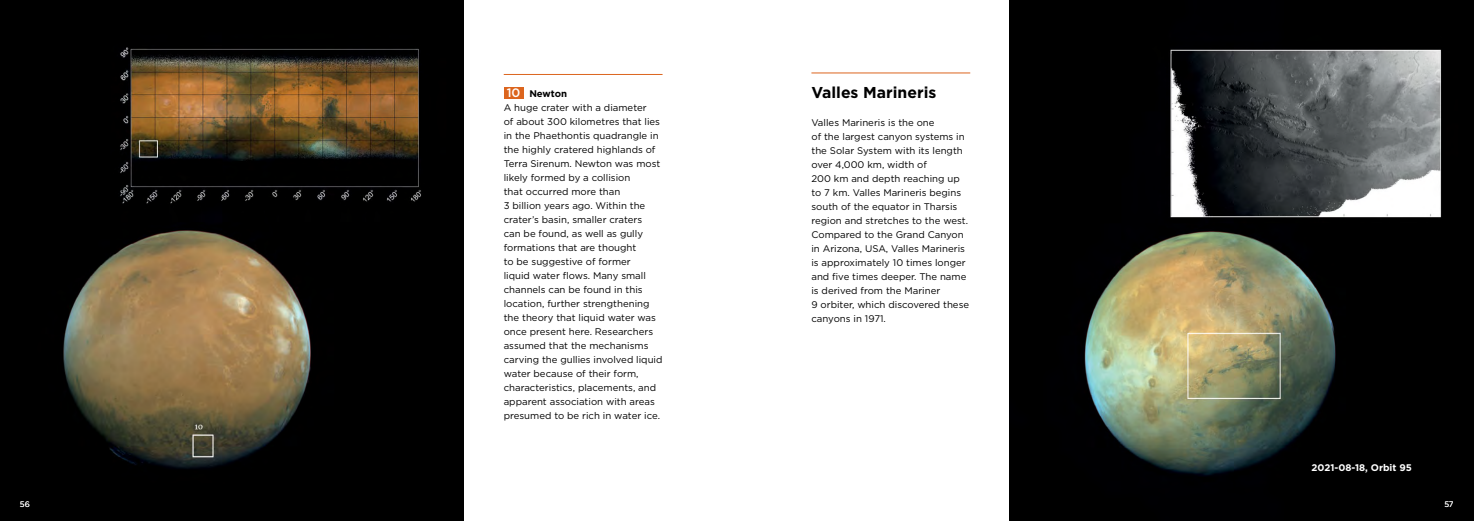
<style>
.page{position:relative;width:1474px;height:521px;background:#fff}
.page>*{position:absolute;margin:0;border:0;box-sizing:border-box;transform-origin:0 0}
.t1{font:700 15.75px "Gotham";color:#000}
.t2{font:500 12.25px "Gotham";color:#fff}
.t3{font:9.62px/14px "Gotham";color:#000}
.t4{font:700 9.62px "Gotham";color:#fff}
.t5{font:700 9.62px "Gotham";color:#000}
.t6{font:7.88px "Gotham";color:#fff}
</style>
<div class="page">
<img style="left:1009px;top:0;width:464px;height:521px">
<img style="left:0;top:0;width:464px;height:521px">
<hr style="left:811px;top:73px;width:159px;height:1px;background:#dc651e">
<hr style="left:504px;top:74px;width:158px;height:1px;background:#dc651e">
<div style="left:504px;top:87px;width:19px;height:12px;background:#dc651e"></div>
<p class="t2" style="left:507px;top:84px;width:15px">10</p>
<p class="t5" style="left:529px;top:87px;width:39px">Newton</p>
<p class="t1" style="left:811px;top:81px;width:126px">Valles Marineris</p>
<p class="t3" style="left:503px;top:100px;width:158px">A huge crater with a diameter<br>of about 300 kilometres that lies</p>
<p class="t3" style="left:811px;top:115px;width:125px">Valles Marineris is the one</p>
<p class="t3" style="left:503px;top:128px;width:156px">in the Phaethontis quadrangle in</p>
<p class="t3" style="left:811px;top:129px;width:155px">of the largest canyon systems in</p>
<p class="t3" style="left:503px;top:142px;width:153px">the highly cratered highlands of</p>
<p class="t3" style="left:811px;top:143px;width:153px">the Solar System with its length</p>
<p class="t3" style="left:503px;top:156px;width:158px">Terra Sirenum. Newton was most</p>
<p class="t3" style="left:811px;top:157px;width:117px">over 4,000 km, width of</p>
<p class="t3" style="left:503px;top:170px;width:128px">likely formed by a collision</p>
<p class="t3" style="left:811px;top:171px;width:150px">200 km and depth reaching up</p>
<p class="t3" style="left:503px;top:184px;width:118px">that occurred more than</p>
<p class="t3" style="left:811px;top:185px;width:151px">to 7 km. Valles Marineris begins</p>
<p class="t3" style="left:503px;top:198px;width:143px">3 billion years ago. Within the</p>
<p class="t3" style="left:811px;top:199px;width:147px">south of the equator in Tharsis</p>
<p class="t3" style="left:503px;top:212px;width:140px">crater’s basin, smaller craters</p>
<p class="t3" style="left:811px;top:213px;width:158px">region and stretches to the west.</p>
<p class="t3" style="left:503px;top:226px;width:141px">can be found, as well as gully</p>
<p class="t3" style="left:811px;top:227px;width:154px">Compared to the Grand Canyon</p>
<p class="t3" style="left:503px;top:240px;width:134px">formations that are thought</p>
<p class="t3" style="left:811px;top:241px;width:155px">in Arizona, USA, Valles Marineris</p>
<p class="t3" style="left:503px;top:254px;width:129px">to be suggestive of former</p>
<p class="t3" style="left:811px;top:255px;width:156px">is approximately 10 times longer</p>
<p class="t3" style="left:503px;top:268px;width:144px">liquid water fows. Many small</p>
<p class="t3" style="left:811px;top:269px;width:156px">and fve times deeper. The name</p>
<p class="t3" style="left:503px;top:282px;width:140px">channels can be found in this</p>
<p class="t3" style="left:811px;top:283px;width:130px">is derived from the Mariner</p>
<p class="t3" style="left:503px;top:296px;width:147px">location, further strengthening</p>
<p class="t3" style="left:811px;top:297px;width:159px">9 orbiter, which discovered these</p>
<p class="t3" style="left:503px;top:310px;width:154px">the theory that liquid water was</p>
<p class="t3" style="left:811px;top:311px;width:76px">canyons in 1971.</p>
<p class="t3" style="left:503px;top:324px;width:160px">once present here. Researchers assumed that the mechanisms carving the gullies involved liquid water because of their form, characteristics, placements, and apparent association with areas presumed to be rich in water ice.</p>
<h4 class="t4" style="left:1311px;top:461px;width:102px">2021-08-18, Orbit 95</h4>
<p class="t6" style="left:20px;top:499px;width:11px">56</p>
<p class="t6" style="left:1444px;top:499px;width:11px">57</p>
</div>
